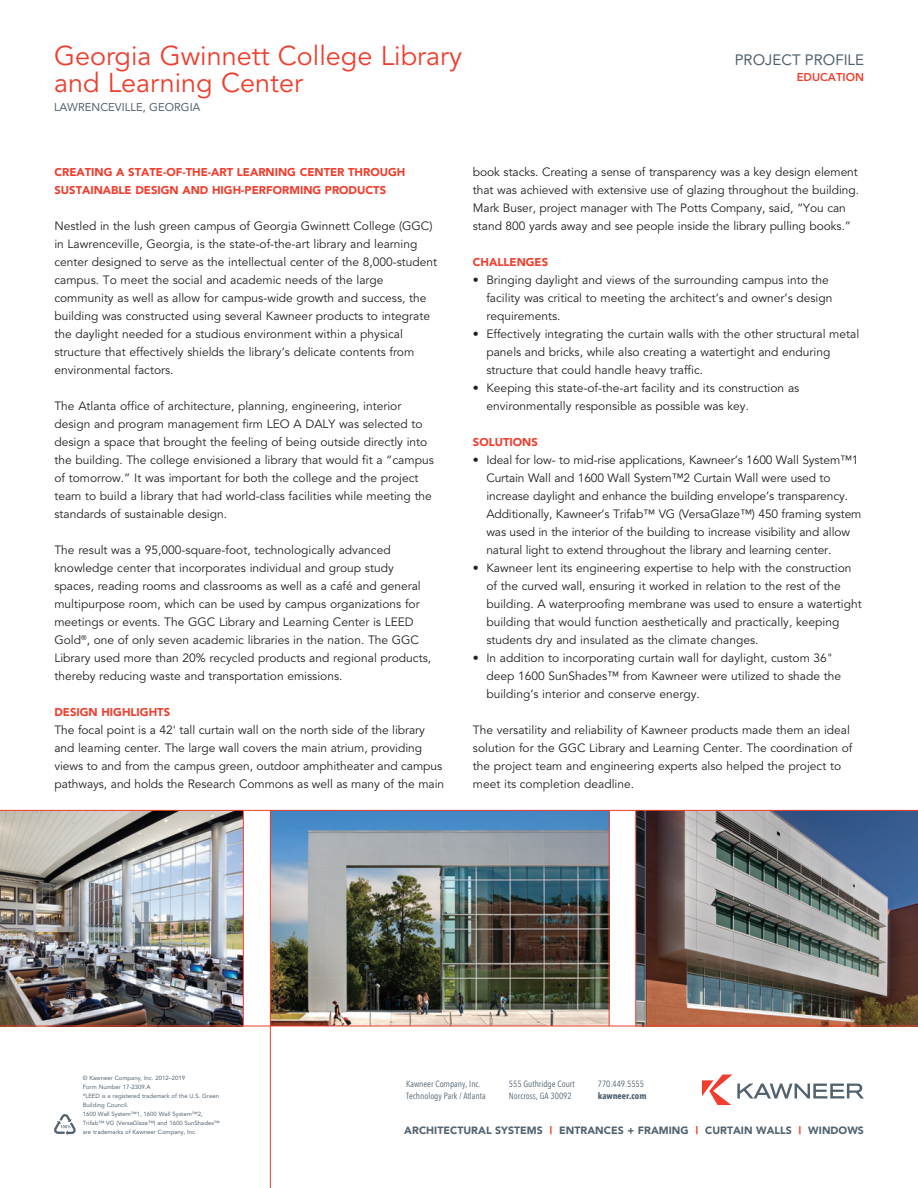
<style>
.page{position:relative;width:918px;height:1188px;background:#fff}
.page>*{position:absolute;margin:0;border:0;box-sizing:border-box;transform-origin:0 0}
.t1{font:27px/27px "Avenir";color:#ef3e2e}
.t2{font:15px "Avenir";color:#52626f}
.Tabs{font:12px/18px "Avenir";color:#231f20}
.Tabs-2{font:900 11.25px/18px "Avenir";color:#ef3e2e}
.t3{font:11.25px "Avenir";color:#52626f}
.t4{font:800 11.25px "Avenir";color:#ef3e2e}
.t5{font:900 10.5px "Avenir";letter-spacing:.005em;color:#52626f}
.t6{font:9px/12px "Avenir Next Condensed";color:#52626f}
.t7{font:700 9px "Avenir Next Condensed";color:#52626f}
.t8{font:6px/9px "Avenir";color:#52626f}
.s1{color:#ef3e2e}
</style>
<div class="page">
<svg style="left:54px;top:1114px;width:22px;height:21px"></svg>
<svg style="left:702px;top:1074px;width:162px;height:31px"></svg>
<img style="left:0;top:811px;width:243px;height:215px">
<img style="left:271px;top:811px;width:338px;height:215px">
<img style="left:636px;top:811px;width:282px;height:215px">
<hr style="left:0;top:1026px;width:918px;height:1px;background:#ef3e2e">
<hr style="left:270px;top:810px;width:1px;height:378px;background:#ef3e2e">
<hr style="left:635px;top:811px;width:1px;height:215px;background:#ef3e2e">
<hr style="left:609px;top:811px;width:1px;height:215px;background:#ef3e2e">
<hr style="left:243px;top:811px;width:1px;height:215px;background:#ef3e2e">
<hr style="left:0;top:810px;width:918px;height:1px;background:#ef3e2e">
<p class="t1" style="left:54px;top:43px;width:410px">Georgia Gwinnett College Library and Learning Center</p>
<p class="t3" style="left:54px;top:101px;width:148px">LAWRENCEVILLE, GEORGIA</p>
<p class="t2" style="left:735px;top:51px;width:131px">PROJECT PROFILE</p>
<p class="t4" style="left:797px;top:70px;width:69px">EDUCATION</p>
<p class="Tabs-2" style="left:54px;top:163px;width:353px">CREATING A STATE-OF-THE-ART LEARNING CENTER THROUGH<br>SUSTAINABLE DESIGN AND HIGH-PERFORMING PRODUCTS</p>
<p class="Tabs" style="left:54px;top:217px;width:384px">Nestled in the lush green campus of Georgia Gwinnett College (GGC) in Lawrenceville, Georgia, is the state-of-the-art library and learning center designed to serve as the intellectual center of the 8,000-student campus. To meet the social and academic needs of the large community as well as allow for campus-wide growth and success, the building was constructed using several Kawneer products to integrate the daylight needed for a studious environment within a physical structure that effectively shields the library’s delicate contents from environmental factors.</p>
<p class="Tabs" style="left:54px;top:397px;width:381px">The Atlanta office of architecture, planning, engineering, interior design and program management firm LEO A DALY was selected to design a space that brought the feeling of being outside directly into the building. The college envisioned a library that would fit a “campus of tomorrow.” It was important for both the college and the project team to build a library that had world-class facilities while meeting the standards of sustainable design.</p>
<p class="Tabs" style="left:54px;top:541px;width:378px">The result was a 95,000-square-foot, technologically advanced knowledge center that incorporates individual and group study spaces, reading rooms and classrooms as well as a café and general multipurpose room, which can be used by campus organizations for meetings or events. The GGC Library and Learning Center is LEED Gold<sup>®</sup>, one of only seven academic libraries in the nation. The GGC Library used more than 20% recycled products and regional products, thereby reducing waste and transportation emissions.</p>
<p class="Tabs-2" style="left:54px;top:703px;width:117px">DESIGN HIGHLIGHTS</p>
<p class="Tabs" style="left:54px;top:721px;width:391px">The focal point is a 42' tall curtain wall on the north side of the library and learning center. The large wall covers the main atrium, providing views to and from the campus green, outdoor amphitheater and campus pathways, and holds the Research Commons as well as many of the main</p>
<p class="Tabs" style="left:473px;top:163px;width:388px">book stacks. Creating a sense of transparency was a key design element that was achieved with extensive use of glazing throughout the building.<br>Mark Buser, project manager with The Potts Company, said, “You can stand 800 yards away and see people inside the library pulling books.”</p>
<p class="Tabs-2" style="left:473px;top:253px;width:77px">CHALLENGES</p>
<p class="Tabs" style="left:486px;top:271px;width:348px;text-indent:-14px">• Bringing daylight and views of the surrounding campus into the facility was critical to meeting the architect’s and owner’s design requirements.</p>
<p class="Tabs" style="left:486px;top:325px;width:374px;text-indent:-14px">• Effectively integrating the curtain walls with the other structural metal panels and bricks, while also creating a watertight and enduring structure that could handle heavy traffic.</p>
<p class="Tabs" style="left:486px;top:379px;width:314px;text-indent:-14px">• Keeping this state-of-the-art facility and its construction as environmentally responsible as possible was key.</p>
<p class="Tabs-2" style="left:473px;top:433px;width:66px">SOLUTIONS</p>
<p class="Tabs" style="left:486px;top:451px;width:377px;text-indent:-14px">• Ideal for low- to mid-rise applications, Kawneer’s 1600 Wall System™1<br>Curtain Wall and 1600 Wall System™2 Curtain Wall were used to increase daylight and enhance the building envelope’s transparency.<br>Additionally, Kawneer’s Trifab™ VG (VersaGlaze™) 450 framing system was used in the interior of the building to increase visibility and allow natural light to extend throughout the library and learning center.</p>
<p class="Tabs" style="left:486px;top:559px;width:377px;text-indent:-14px">• Kawneer lent its engineering expertise to help with the construction of the curved wall, ensuring it worked in relation to the rest of the building. A waterproofing membrane was used to ensure a watertight building that would function aesthetically and practically, keeping students dry and insulated as the climate changes.</p>
<p class="Tabs" style="left:486px;top:649px;width:356px;text-indent:-14px">• In addition to incorporating curtain wall for daylight, custom 36" deep 1600 SunShades™ from Kawneer were utilized to shade the building’s interior and conserve energy.</p>
<p class="Tabs" style="left:473px;top:721px;width:381px">The versatility and reliability of Kawneer products made them an ideal solution for the GGC Library and Learning Center. The coordination of the project team and engineering experts also helped the project to meet its completion deadline.</p>
<p class="t8" style="left:83px;top:1073px;width:104px">© Kawneer Company, Inc. 2012–2019</p>
<p class="t8" style="left:83px;top:1082px;width:69px">Form Number 17-2309.A</p>
<p class="t8" style="left:83px;top:1091px;width:138px">*LEED is a registered trademark of the U.S. Green<br>Building Council.</p>
<p class="t8" style="left:83px;top:1109px;width:139px">1600 Wall System™1, 1600 Wall System™2,<br>Trifab™ VG (VersaGlaze™) and 1600 SunShades™ are trademarks of Kawneer Company, Inc.</p>
<p class="t6" style="left:509px;top:1077px;width:67px">555 Guthridge Court<br>Norcross, GA 30092</p>
<p class="t6" style="left:598px;top:1077px;width:48px">770.449.5555</p>
<p class="t6" style="left:406px;top:1077px;width:81px">Kawneer Company, Inc.<br>Technology Park / Atlanta</p>
<p class="t5" style="left:404px;top:1124px;width:461px">ARCHITECTURAL SYSTEMS <span class="s1">|</span> ENTRANCES + FRAMING <span class="s1">|</span> CURTAIN WALLS <span class="s1">|</span> WINDOWS</p>
<p class="t7" style="left:598px;top:1090px;width:50px">kawneer.com</p>
</div>
